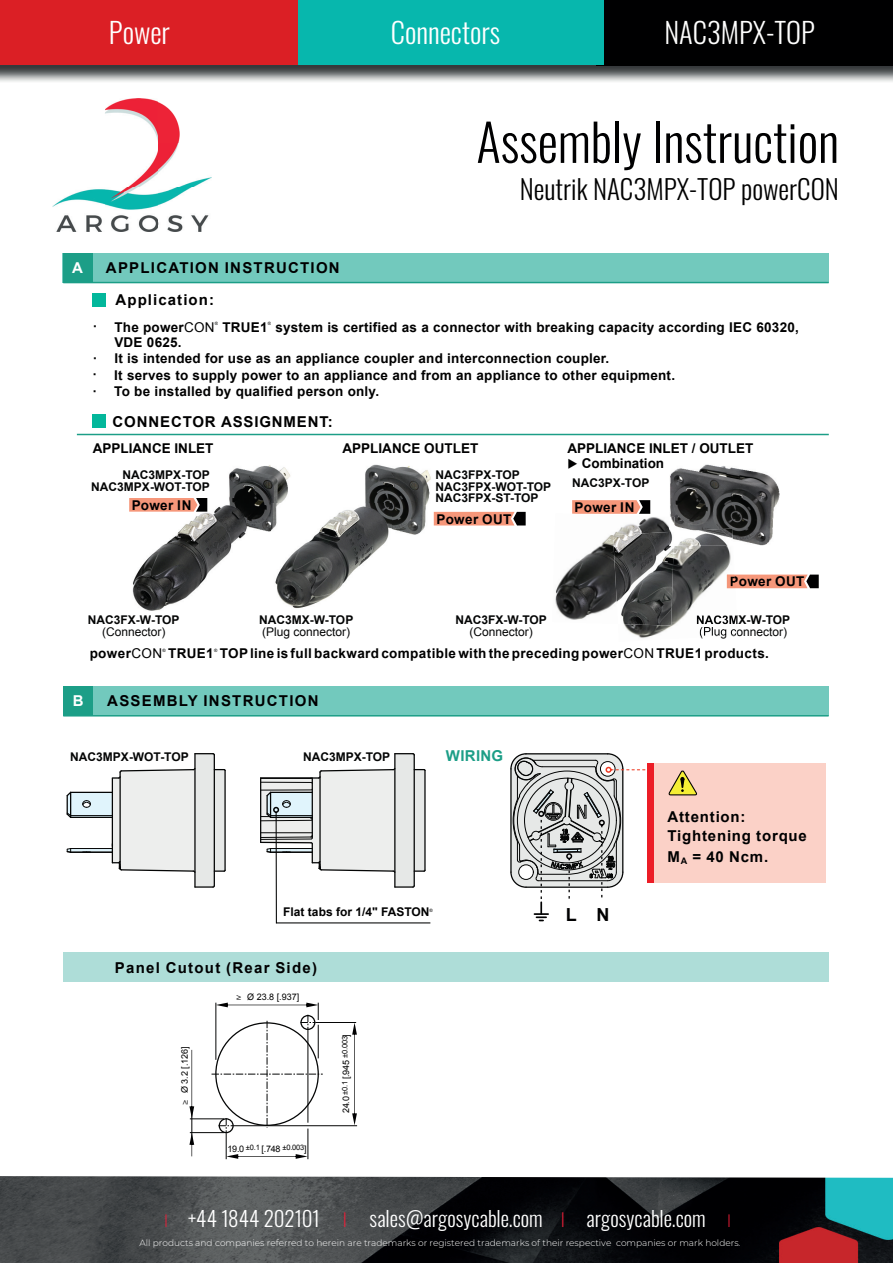
<style>
.page{position:relative;width:893px;height:1263px;background:#fff}
.page>*{position:absolute;margin:0;border:0;box-sizing:border-box;transform-origin:0 0}
.t1{font:300 51px "Oswald";color:#000001}
.t2{font:300 28.5px "Oswald";color:#fff}
.t3{font:300 27px "Oswald";color:#000001}
.t4{font:300 21px "Oswald";color:#fff}
.t5{font:700 18px "Arial";color:#000001}
.t6{font:700 15px/18.5px "Arial";letter-spacing:.07em;color:#000001}
.t7{font:700 15px "Arial";letter-spacing:.02em;color:#1c9e87}
.t8{font:700 15px "Arial";color:#fff}
.t9{font:700 13.5px/16.5px "Arial";letter-spacing:.015em;color:#000001}
.t10{font:700 12px/11.6px "Arial";color:#040505;text-align:right}
.t11{font:12px "Arial";color:#040505}
.t12{font:700 12px "Arial";color:#000001}
.t13{font:300 9px "Montserrat";color:#fff}
.t14{font:9px "Arial";letter-spacing:-.03em;color:#000001}
.t15{font:7.5px "Arial";color:#000001}
.t16{font:4.5px "Arial";color:#040505}
.t17{font:4.5px "Arial";color:#000001}
.s1{font-weight:400}
.s2{font-family:"Microsoft Ya Hei"}
.s3{font-family:"Montserrat";font-size:18px;color:#ed1e38}
.s4{font-family:"Montserrat";color:#ed1e38}
</style>
<div class="page">
<img style="left:53px;top:99px;width:159px;height:133px">
<img style="left:0;top:64px;width:893px;height:18px">
<div style="left:0;top:0;width:893px;height:64px;background:#db1f25"></div>
<div style="left:596px;top:0;width:297px;height:65px;background:#000001"></div>
<div style="left:298px;top:0;width:305px;height:64px;background:#07b7ad"></div>
<img style="left:0;top:1176px;width:893px;height:87px">
<hr style="left:190px;top:1132px;width:34px;height:1px;background:#040505">
<hr style="left:190px;top:1118px;width:34px;height:1px;background:#040505">
<hr style="left:234px;top:1125px;width:123px;height:1px;background:#040505">
<hr style="left:316px;top:1022px;width:40px;height:1px;background:#040505">
<svg style="left:352px;top:1023px;width:5px;height:102px"></svg>
<svg style="left:212px;top:1002px;width:111px;height:157px"></svg>
<svg style="left:189px;top:1050px;width:5px;height:106px"></svg>
<svg style="left:260px;top:753px;width:170px;height:170px"></svg>
<div style="left:647px;top:763px;width:178px;height:119px;background:#fbd1c7"></div>
<svg style="left:510px;top:753px;width:204px;height:168px"></svg>
<svg style="left:66px;top:753px;width:160px;height:135px"></svg>
<div style="left:92px;top:293px;width:14px;height:14px;background:#03b79b"></div>
<div style="left:62px;top:253px;width:767px;height:30px;background:#72c9bd"></div>
<div style="left:63px;top:253px;width:29px;height:30px;background:#1c9e87"></div>
<hr style="left:63px;top:282px;width:766px;height:1px;background:#1c9e87">
<svg style="left:434px;top:512px;width:92px;height:13px"></svg>
<div style="left:92px;top:415px;width:14px;height:13px;background:#03b79b"></div>
<hr style="left:77px;top:434px;width:752px;height:1px;background:#1c9e87">
<img style="left:229px;top:465px;width:62px;height:67px">
<img style="left:365px;top:464px;width:66px;height:71px">
<img style="left:670px;top:464px;width:110px;height:82px">
<img style="left:132px;top:504px;width:114px;height:107px">
<img style="left:228px;top:504px;width:21px;height:28px">
<img style="left:275px;top:506px;width:114px;height:103px">
<img style="left:272px;top:503px;width:20px;height:29px">
<img style="left:364px;top:503px;width:27px;height:32px">
<img style="left:555px;top:513px;width:114px;height:107px">
<svg style="left:572px;top:500px;width:78px;height:15px"></svg>
<img style="left:669px;top:517px;width:5px;height:15px">
<img style="left:625px;top:546px;width:112px;height:92px">
<svg style="left:727px;top:575px;width:92px;height:13px"></svg>
<img style="left:697px;top:615px;width:40px;height:9px">
<img style="left:700px;top:627px;width:38px;height:10px">
<img style="left:674px;top:528px;width:59px;height:18px">
<img style="left:613px;top:532px;width:61px;height:94px">
<svg style="left:129px;top:498px;width:78px;height:14px"></svg>
<div style="left:63px;top:686px;width:765px;height:30px;background:#72c9bd"></div>
<div style="left:64px;top:686px;width:29px;height:30px;background:#1c9e87"></div>
<hr style="left:63px;top:715px;width:766px;height:1px;background:#1c9e87">
<div style="left:63px;top:952px;width:765px;height:30px;background:#aeddd8"></div>
<h2 class="t2" style="left:109px;top:7px;width:63px">Power</h2>
<h2 class="t2" style="left:391px;top:7px;width:111px">Connectors</h2>
<h2 class="t2" style="left:664px;top:7px;width:152px">NAC3MPX-TOP</h2>
<p class="t8" style="left:72px;top:258px;width:12px">A</p>
<p class="t6" style="left:106px;top:259px;width:235px">APPLICATION INSTRUCTION</p>
<h1 class="t1" style="left:476px;top:97px;width:364px">Assembly Instruction</h1>
<h3 class="t3" style="left:520px;top:165px;width:321px">Neutrik NAC3MPX-TOP powerCON</h3>
<p class="t6" style="left:116px;top:291px;width:100px">Application:</p>
<p class="t9" style="left:93px;top:319px;width:708px">· The power<span class="s1">CON</span> TRUE1 system is certified as a connector with breaking capacity according IEC 60320,</p>
<p class="t16" style="left:215px;top:321px;width:5px">®</p>
<p class="t16" style="left:268px;top:321px;width:5px">®</p>
<p class="t9" style="left:93px;top:334px;width:584px;text-indent:22px">VDE 0625.<br>· It is intended for use as an appliance coupler and interconnection coupler.<br>· It serves to supply power to an appliance and from an appliance to other equipment. · To be installed by qualified person only.</p>
<p class="t6" style="left:113px;top:413px;width:222px">CONNECTOR ASSIGNMENT:</p>
<p class="t9" style="left:93px;top:441px;width:122px">APPLIANCE INLET</p>
<p class="t9" style="left:343px;top:441px;width:137px">APPLIANCE OUTLET</p>
<p class="t9" style="left:567px;top:441px;width:188px">APPLIANCE INLET / OUTLET</p>
<p class="t9" style="left:567px;top:456px;width:98px">◆ Combination</p>
<p class="t10" style="left:91px;top:469px;width:120px">NAC3MPX-TOP<br>NAC3MPX-WOT-TOP</p>
<p class="t10" style="left:435px;top:469px;width:117px;text-align:left">NAC3FPX-TOP<br>NAC3FPX-WOT-TOP<br>NAC3FPX-ST-TOP</p>
<p class="t9" style="left:437px;top:511px;width:76px">Power OUT</p>
<p class="t10" style="left:572px;top:477px;width:79px">NAC3PX-TOP</p>
<p class="t9" style="left:132px;top:497px;width:61px">Power IN</p>
<p class="t9" style="left:575px;top:499px;width:61px">Power IN</p>
<p class="t10" style="left:88px;top:614px;width:93px">NAC3FX-W-TOP</p>
<p class="t11" style="left:102px;top:623px;width:65px">(Connector)</p>
<p class="t10" style="left:259px;top:614px;width:96px">NAC3MX-W-TOP</p>
<p class="t11" style="left:262px;top:623px;width:90px">(Plug connector)</p>
<p class="t10" style="left:455px;top:614px;width:93px">NAC3FX-W-TOP</p>
<p class="t11" style="left:469px;top:623px;width:65px">(Connector)</p>
<p class="t9" style="left:730px;top:574px;width:76px">Power OUT</p>
<p class="t10" style="left:696px;top:614px;width:96px">NAC3MX-W-TOP</p>
<p class="t11" style="left:699px;top:623px;width:90px">(Plug connector)</p>
<p class="t9" style="left:90px;top:646px;width:681px">power<span class="s1">CON</span> TRUE1 TOPline is full backward compatible with the preceding power<span class="s1">CON</span> TRUE1 products.</p>
<p class="t16" style="left:162px;top:648px;width:5px">®</p>
<p class="t16" style="left:214px;top:648px;width:5px">®</p>
<p class="t8" style="left:73px;top:691px;width:12px">B</p>
<p class="t6" style="left:107px;top:692px;width:213px">ASSEMBLY INSTRUCTION</p>
<p class="t10" style="left:70px;top:752px;width:120px">NAC3MPX-WOT-TOP</p>
<p class="t10" style="left:303px;top:752px;width:89px">NAC3MPX-TOP</p>
<p class="t7" style="left:446px;top:745px;width:59px">WIRING</p>
<p class="t12" style="left:283px;top:904px;width:148px">Flat tabs for 1/4" FASTON</p>
<p class="t17" style="left:429px;top:907px;width:5px">®</p>
<p class="t6" style="left:115px;top:959px;width:204px">Panel Cutout (Rear Side)</p>
<p class="t14" style="left:179px;top:1105px;width:60px;rotate:-90deg"><span class="s2">≥</span> Ø 3.2 [.126]</p>
<p class="t14" style="left:236px;top:990px;width:65px"><span class="s2">≥</span> Ø 23.8 [.937]</p>
<p class="t14" style="left:228px;top:1143px;width:81px">19.0 <sup>±0.1</sup> [.748 <sup>±0.003</sup>]</p>
<p class="t14" style="left:340px;top:1036px;width:4px;rotate:-90deg">]</p>
<p class="t15" style="left:340px;top:1058px;width:23px;rotate:-90deg">±0.003</p>
<p class="t14" style="left:340px;top:1113px;width:18px;rotate:-90deg">24.0</p>
<p class="t14" style="left:340px;top:1079px;width:21px;rotate:-90deg">[.945</p>
<p class="t15" style="left:340px;top:1095px;width:15px;rotate:-90deg">±0.1</p>
<h3 class="t5" style="left:566px;top:903px;width:45px">L N</h3>
<p class="t6" style="left:667px;top:808px;width:141px">Attention:<br>Tightening torque</p>
<p class="t6" style="left:667px;top:848px;width:102px">M<sub>A</sub> = 40 Ncm.</p>
<h3 class="t4" style="left:164px;top:1199px;width:570px"><span class="s3">I</span> +44 1844 202101 <span class="s4">I</span> sales@argosycable.com <span class="s4">I</span> argosycable.com <span class="s3">I</span></h3>
<p class="t13" style="left:139px;top:1237px;width:602px">All products and companies referred to herein are trademarks or registered trademarks of their respective companies or mark holders.</p>
</div>
